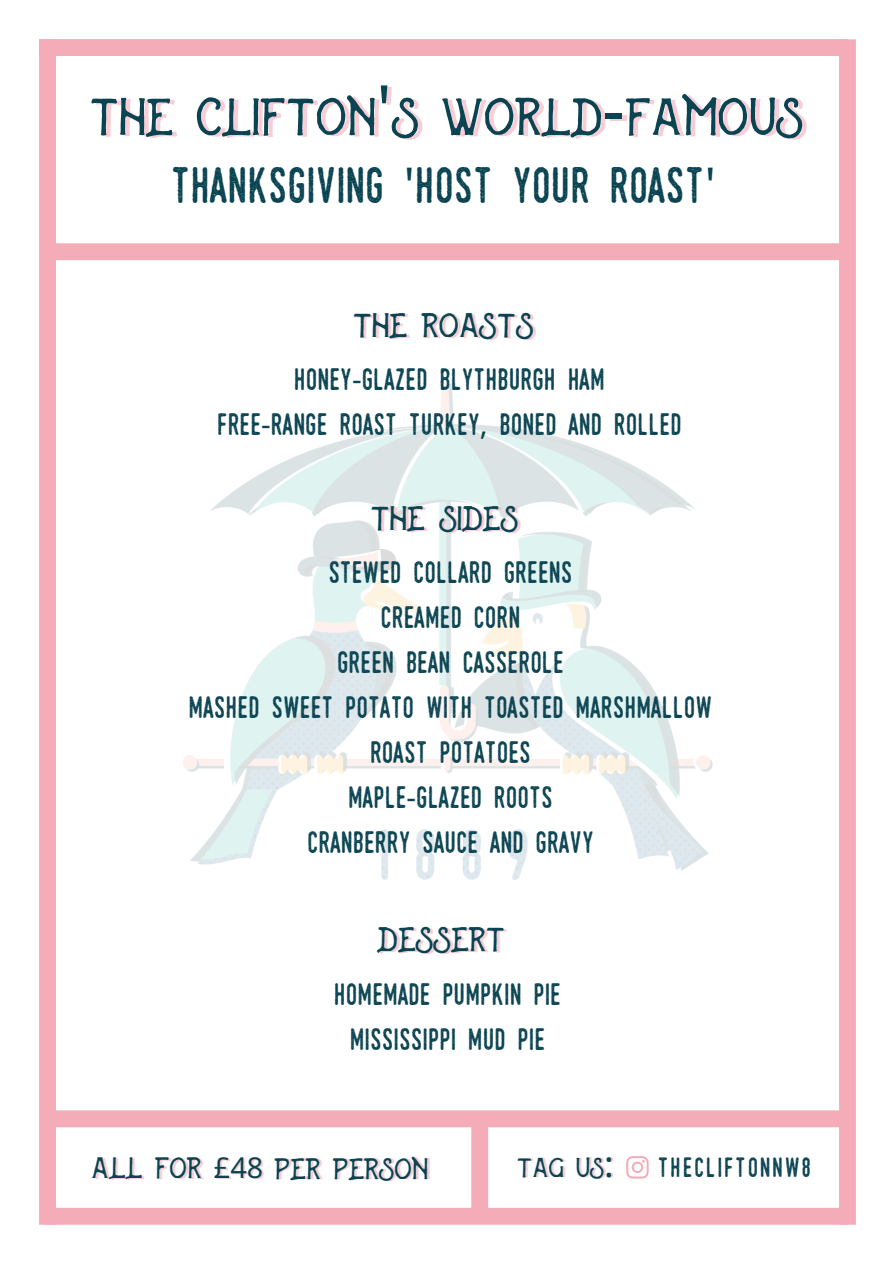
<style>
.page{position:relative;width:893px;height:1264px;background:#fff}
.page>*{position:absolute;margin:0;border:0;box-sizing:border-box;transform-origin:0 0}
.t1{font:69.3px "Swistblnk Banthers";color:#0a4351}
.t2{font:49.5px "Swistblnk Monthoers";color:#0a4351}
.t3{font:45px "Swistblnk Banthers";color:#0a4351}
.t4{font:39px "Swistblnk Banthers";color:#0a4351}
.t5{font:30px/45px "Swistblnk Monthoers";color:#0a4351;text-align:center}
.t6{font:27px "Swistblnk Monthoers";letter-spacing:.06em;color:#0a4351}
.s1{font-family:"Noto Sans"}
.s2{font-family:"Noto Sans";font-size:28.8px;color:rgb(244 172 185/.6)}
.s3{font-family:"Swistblnk Banthers";font-size:36px}
.s4{font-family:"Noto Sans";font-size:36px}
</style>
<div class="page">
<div style="left:39px;top:39px;width:808px;height:17px;background:#f4acb9"></div>
<img style="left:183px;top:383px;width:529px;height:496px">
<div style="left:45px;top:1207px;width:802px;height:17px;background:#f4acb9"></div>
<div style="left:839px;top:39px;width:16px;height:1185px;background:#f4acb9"></div>
<div style="left:39px;top:39px;width:17px;height:1185px;background:#f4acb9"></div>
<div style="left:45px;top:243px;width:808px;height:17px;background:#f4acb9"></div>
<div style="left:45px;top:1110px;width:808px;height:17px;background:#f4acb9"></div>
<div style="left:471px;top:1116px;width:17px;height:106px;background:#f4acb9"></div>
<svg style="left:626px;top:1156px;width:22px;height:22px"></svg>
<h1 class="t1" style="left:89px;top:83px;width:715px">the clifton<span class="s1">'</span>s world<span class="s1">-</span>famous</h1>
<h2 class="t2" style="left:171px;top:166px;width:546px">THANKSGIVING <span class="s1">'</span>HOST YOUR ROAST<span class="s1">'</span></h2>
<h3 class="t3" style="left:352px;top:303px;width:183px">the roasts</h3>
<p class="t5" style="left:217px;top:360px;width:466px">HONEY<span class="s1">-</span>GLAZED BLYTHBURGH HAM<br>FREE<span class="s1">-</span>RANGE ROAST TURKEY<span class="s1">,</span> BONED AND ROLLED</p>
<h3 class="t3" style="left:370px;top:496px;width:149px">the sides</h3>
<p class="t5" style="left:188px;top:553px;width:525px">STEWED COLLARD GREENS<br>CREAMED CORN<br>GREEN BEAN CASSEROLE<br>MASHED SWEET POTATO WITH TOASTED MARSHMALLOW<br>ROAST POTATOES<br>MAPLE<span class="s1">-</span>GLAZED ROOTS<br>CRANBERRY SAUCE AND GRAVY</p>
<h3 class="t3" style="left:377px;top:917px;width:129px">dessert</h3>
<p class="t5" style="left:334px;top:974px;width:229px">HOMEMADE PUMPKIN PIE<br>MISSISSIPPI MUD PIE</p>
<h3 class="t4" style="left:92px;top:1149px;width:338px">all for <span class="s2">£48</span> per person</h3>
<p class="t6" style="left:516px;top:1156px;width:296px"><span class="s3">tag us</span><span class="s4">:</span> THECLIFTONNW8</p>
</div>
